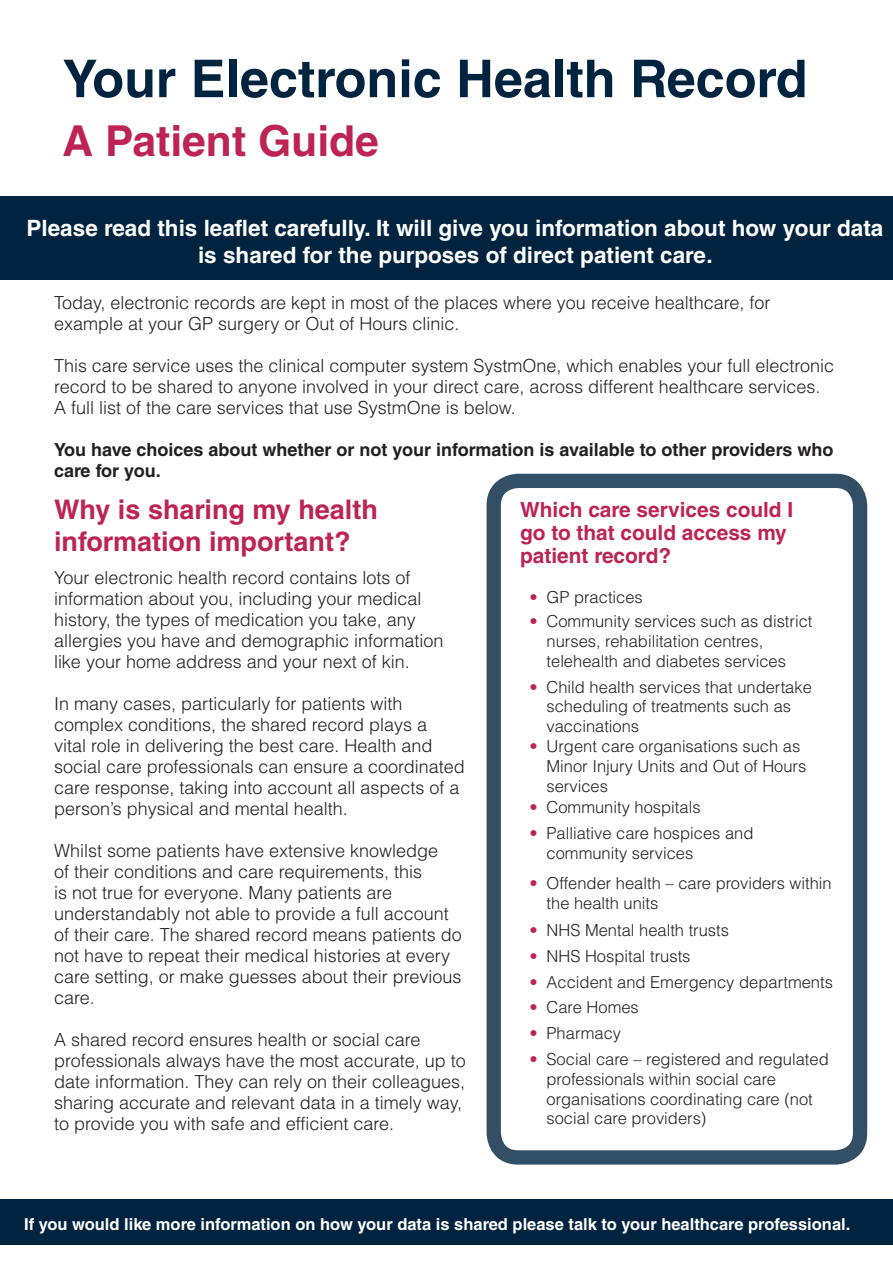
<style>
.page{position:relative;width:893px;height:1263px;background:#fff}
.page>*{position:absolute;margin:0;border:0;box-sizing:border-box;transform-origin:0 0}
.t1{font:700 52.2px "Helvetica LT Std";color:#002340}
.t2{font:700 42.6px "Helvetica LT Std";color:#bd2453}
.t3{font:700 27px/31.3px "Helvetica LT Std";color:#bd2453}
.t4{font:700 22.5px/27px "Helvetica LT Std";color:#fff;text-align:center}
.t5{font:700 20.85px/23px "Helvetica LT Std";color:#bd2453}
.t6{font:300 18px/21px "Helvetica LT Std";color:#231f20}
.t7{font:700 18px/21px "Helvetica LT Std";color:#231f20}
.t8{font:300 16.5px/19.8px "Helvetica LT Std";color:#231f20}
.t9{font:700 16.5px "Helvetica LT Std";color:#fff}
.s1{color:#bd2453}
</style>
<div class="page">
<div style="left:0;top:196px;width:893px;height:84px;background:#002340"></div>
<div style="left:487px;top:474px;width:380px;height:690px;border:14px solid #002340;border-radius:25px"></div>
<div style="left:0;top:1199px;width:893px;height:46px;background:#002340"></div>
<p class="t1" style="left:63px;top:47px;width:746px">Your Electronic Health Record</p>
<p class="t2" style="left:63px;top:115px;width:318px">A Patient Guide</p>
<p class="t4" style="left:27px;top:214px;width:858px">Please read this leaflet carefully. It will give you information about how your data is shared for the purposes of direct patient care.</p>
<p class="t6" style="left:54px;top:292px;width:718px">Today, electronic records are kept in most of the places where you receive healthcare, for example at your GP surgery or Out of Hours clinic.</p>
<p class="t6" style="left:54px;top:355px;width:782px">This care service uses the clinical computer system SystmOne, which enables your full electronic record to be shared to anyone involved in your direct care, across different healthcare services.<br>A full list of the care services that use SystmOne is below.</p>
<p class="t7" style="left:54px;top:439px;width:781px">You have choices about whether or not your information is available to other providers who care for you.</p>
<p class="t3" style="left:54px;top:494px;width:325px">Why is sharing my health information important?</p>
<p class="t6" style="left:54px;top:567px;width:391px">Your electronic health record contains lots of information about you, including your medical history, the types of medication you take, any allergies you have and demographic information like your home address and your next of kin.</p>
<p class="t6" style="left:54px;top:693px;width:412px">In many cases, particularly for patients with complex conditions, the shared record plays a<br>vital role in delivering the best care. Health and social care professionals can ensure a coordinated care response, taking into account all aspects of a person’s physical and mental health.</p>
<p class="t6" style="left:54px;top:840px;width:409px">Whilst some patients have extensive knowledge<br>of their conditions and care requirements, this<br>is not true for everyone. Many patients are understandably not able to provide a full account of their care. The shared record means patients do not have to repeat their medical histories at every care setting, or make guesses about their previous care.</p>
<p class="t6" style="left:54px;top:1029px;width:413px">A shared record ensures health or social care professionals always have the most accurate, up to date information. They can rely on their colleagues, sharing accurate and relevant data in a timely way, to provide you with safe and efficient care.</p>
<p class="t5" style="left:520px;top:498px;width:275px">Which care services could I go to that could access my patient record?</p>
<p class="t8" style="left:530px;top:587px;width:115px"><span class="s1">•</span> GP practices</p>
<p class="t8" style="left:547px;top:611px;width:267px;text-indent:-17px"><span class="s1">•</span> Community services such as district nurses, rehabilitation centres, telehealth and diabetes services</p>
<p class="t8" style="left:547px;top:677px;width:267px;text-indent:-17px"><span class="s1">•</span> Child health services that undertake scheduling of treatments such as vaccinations</p>
<p class="t8" style="left:547px;top:736px;width:261px;text-indent:-17px"><span class="s1">•</span> Urgent care organisations such as<br>Minor Injury Units and Out of Hours services</p>
<p class="t8" style="left:530px;top:797px;width:173px"><span class="s1">•</span> Community hospitals</p>
<p class="t8" style="left:547px;top:823px;width:208px;text-indent:-17px"><span class="s1">•</span> Palliative care hospices and community services</p>
<p class="t8" style="left:547px;top:873px;width:287px;text-indent:-17px"><span class="s1">•</span> Offender health – care providers within the health units</p>
<p class="t8" style="left:530px;top:920px;width:201px"><span class="s1">•</span> NHS Mental health trusts</p>
<p class="t8" style="left:530px;top:946px;width:162px"><span class="s1">•</span> NHS Hospital trusts</p>
<p class="t8" style="left:530px;top:972px;width:305px"><span class="s1">•</span> Accident and Emergency departments</p>
<p class="t8" style="left:530px;top:997px;width:111px"><span class="s1">•</span> Care Homes</p>
<p class="t8" style="left:530px;top:1023px;width:93px"><span class="s1">•</span> Pharmacy</p>
<p class="t8" style="left:547px;top:1049px;width:284px;text-indent:-17px"><span class="s1">•</span> Social care – registered and regulated professionals within social care organisations coordinating care (not social care providers)</p>
<p class="t9" style="left:24px;top:1214px;width:828px">If you would like more information on how your data is shared please talk to your healthcare professional.</p>
</div>
